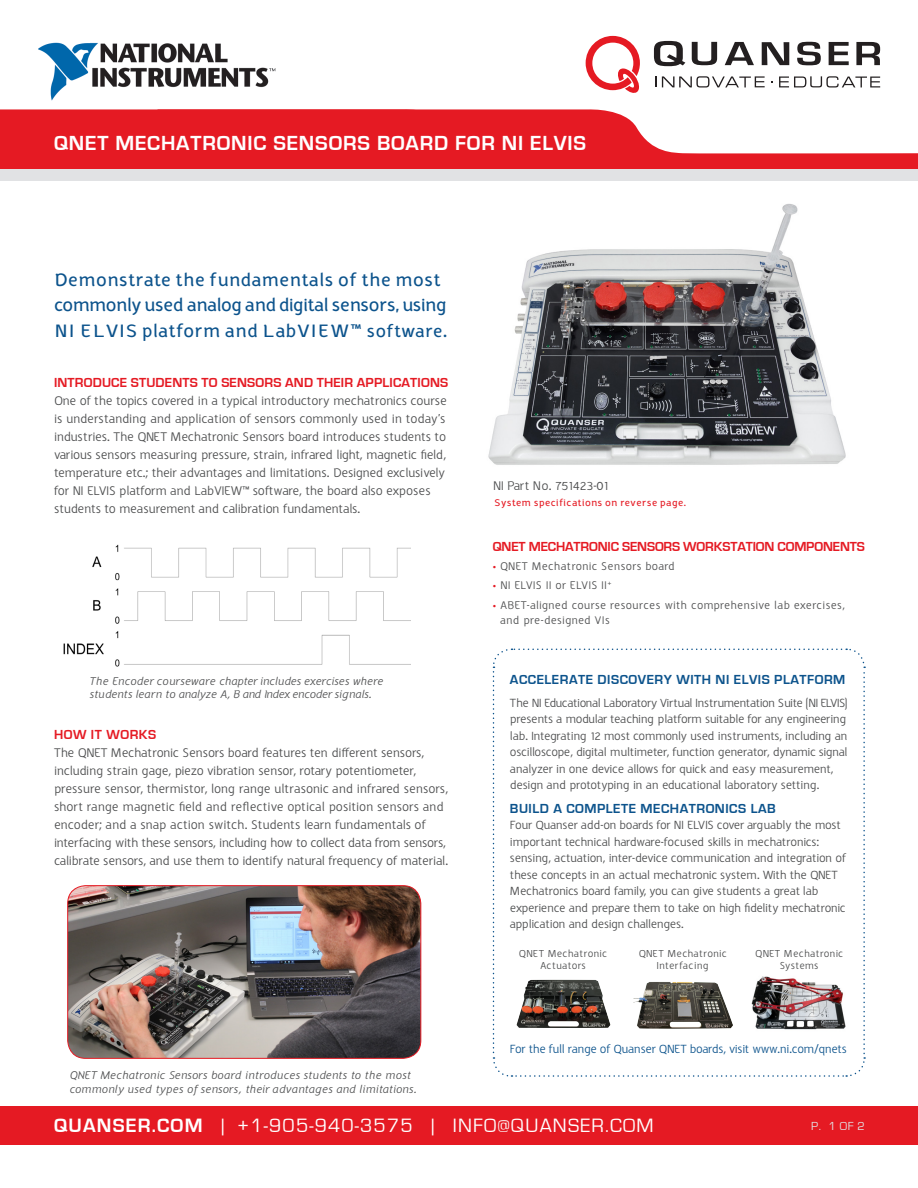
<style>
.page{position:relative;width:918px;height:1188px;background:#fff}
.page>*{position:absolute;margin:0;border:0;box-sizing:border-box;transform-origin:0 0}
.t1{font:700 21px "Eurostile";letter-spacing:.04em;color:#fff}
.t2{font:19.95px "Eurostile";letter-spacing:.06em;color:#fff}
.t3{font:700 19.5px/25.5px "Halvorsen";letter-spacing:.005em;color:#0c538c}
.t4{font:13.5px/18px "Halvorsen";letter-spacing:-.02em;color:#4b4c4d}
.t5{font:700 13.5px "Eurostile";letter-spacing:.04em;color:#0c538c}
.t6{font:700 13.5px "Eurostile";letter-spacing:.015em;color:#e51a23}
.t7{font:700 13.5px "Eurostile";letter-spacing:-.01em;color:#e51a23}
.t8{font:700 13.5px "Eurostile";letter-spacing:.04em;color:#e51a23}
.t9{font:12.75px/16.5px "Halvorsen";letter-spacing:-.03em;color:#4b4c4d}
.t10{font:12.75px "Halvorsen";letter-spacing:-.03em;color:#0c538c}
.t11{font:italic 12px/13.5px "Halvorsen";letter-spacing:.01em;color:#4b4c4d}
.t12{font:12px/15px "Halvorsen";letter-spacing:.015em;color:#4b4c4d}
.t13{font:12px "Eurostile";color:#e1e2e4}
.t14{font:10.8px/12px "Halvorsen";letter-spacing:.02em;color:#4b4c4d;text-align:center}
.t15{font:700 10.5px "Halvorsen";letter-spacing:.04em;color:#e51a23}
.s1{font-size:18.75px}
.s2{color:#e51a23}
.s3{font-weight:700}
</style>
<div class="page">
<div style="left:0;top:109px;width:158px;height:60px;background:#e51a23"></div>
<svg style="left:158px;top:109px;width:760px;height:60px;fill:#e51a23"></svg>
<div style="left:0;top:169px;width:918px;height:12px;background:#e1e2e4"></div>
<div style="left:0;top:1107px;width:918px;height:38px;background:#e51a23"></div>
<svg style="left:586px;top:36px;width:54px;height:57px"></svg>
<svg style="left:654px;top:41px;width:31px;height:25px"></svg>
<svg style="left:692px;top:42px;width:25px;height:23px"></svg>
<svg style="left:725px;top:42px;width:29px;height:23px"></svg>
<svg style="left:762px;top:42px;width:27px;height:23px"></svg>
<svg style="left:797px;top:42px;width:24px;height:23px"></svg>
<svg style="left:829px;top:42px;width:20px;height:23px"></svg>
<svg style="left:856px;top:42px;width:24px;height:23px"></svg>
<svg style="left:655px;top:76px;width:110px;height:11px"></svg>
<svg style="left:779px;top:76px;width:101px;height:11px"></svg>
<img style="left:488px;top:204px;width:358px;height:261px">
<svg style="left:492px;top:648px;width:374px;height:429px"></svg>
<img style="left:633px;top:982px;width:26px;height:20px">
<img style="left:752px;top:972px;width:98px;height:59px">
<img style="left:38px;top:42px;width:238px;height:59px">
<img style="left:64px;top:544px;width:346px;height:123px">
<img style="left:68px;top:886px;width:353px;height:172px">
<div style="left:67px;top:885px;width:354px;height:174px;border:1px solid #e51a23;border-radius:18px"></div>
<p class="t1" style="left:54px;top:131px;width:534px">QNET MECHATRONIC SENSORS BOARD FOR NI ELVIS</p>
<p class="t3" style="left:54px;top:267px;width:395px">Demonstrate the fundamentals of the most commonly used analog and digital sensors, using<br>NI ELVIS platform and LabVIEW™ <span class="s1">software.</span></p>
<p class="t6" style="left:54px;top:376px;width:396px">INTRODUCE STUDENTS TO SENSORS AND THEIR APPLICATIONS</p>
<p class="t4" style="left:54px;top:392px;width:394px">One of the topics covered in a typical introductory mechatronics course is understanding and application of sensors commonly used in today’s industries. The QNET Mechatronic Sensors board introduces students to various sensors measuring pressure, strain, infrared light, magnetic field, temperature etc.; their advantages and limitations. Designed exclusively for NI ELVIS platform and LabVIEW™ software, the board also exposes students to measurement and calibration fundamentals.</p>
<p class="t11" style="left:90px;top:674px;width:296px">The Encoder courseware chapter includes exercises where students learn to analyze A, B and Index encoder signals.</p>
<p class="t8" style="left:54px;top:727px;width:104px">HOW IT WORKS</p>
<p class="t4" style="left:54px;top:744px;width:396px">The QNET Mechatronic Sensors board features ten different sensors, including strain gage, piezo vibration sensor, rotary potentiometer, pressure sensor, thermistor, long range ultrasonic and infrared sensors, short range magnetic field and reflective optical position sensors and encoder; and a snap action switch. Students learn fundamentals of interfacing with these sensors, including how to collect data from sensors, calibrate sensors, and use them to identify natural frequency of material.</p>
<p class="t11" style="left:70px;top:1069px;width:349px">QNET Mechatronic Sensors board introduces students to the most commonly used types of sensors, their advantages and limitations.</p>
<p class="t4" style="left:493px;top:476px;width:118px">NI Part No. 751423-01</p>
<p class="t15" style="left:494px;top:497px;width:193px">System specifications on reverse page.</p>
<p class="t7" style="left:493px;top:539px;width:374px">QNET MECHATRONIC SENSORS WORKSTATION COMPONENTS</p>
<p class="t12" style="left:493px;top:559px;width:184px"><span class="s2">•</span> QNET Mechatronic Sensors board</p>
<p class="t12" style="left:493px;top:578px;width:120px"><span class="s2">•</span> NI ELVIS II or ELVIS II<sup>+</sup></p>
<p class="t12" style="left:500px;top:597px;width:346px;text-indent:-7px"><span class="s2">•</span> ABET-aligned course resources with comprehensive lab exercises, and pre-designed VIs</p>
<p class="t5" style="left:510px;top:672px;width:337px">ACCELERATE DISCOVERY WITH NI ELVIS PLATFORM</p>
<p class="t9" style="left:510px;top:694px;width:339px">The NI Educational Laboratory Virtual Instrumentation Suite (NI ELVIS) presents a modular teaching platform suitable for any engineering lab. Integrating 12 most commonly used instruments, including an oscilloscope, digital multimeter, function generator, dynamic signal analyzer in one device allows for quick and easy measurement, design and prototyping in an educational laboratory setting.</p>
<p class="t5" style="left:510px;top:801px;width:267px">BUILD A COMPLETE MECHATRONICS LAB</p>
<p class="t9" style="left:510px;top:817px;width:337px">Four Quanser add-on boards for NI ELVIS cover arguably the most important technical hardware-focused skills in mechatronics: sensing, actuation, inter-device communication and integration of these concepts in an actual mechatronic system. With the QNET Mechatronics board family, you can give students a great lab experience and prepare them to take on high fidelity mechatronic application and design challenges.</p>
<p class="t14" style="left:519px;top:948px;width:89px">QNET Mechatronic<br>Actuators</p>
<p class="t14" style="left:639px;top:948px;width:89px">QNET Mechatronic<br>Interfacing</p>
<p class="t14" style="left:755px;top:948px;width:89px">QNET Mechatronic<br>Systems</p>
<p class="t10" style="left:510px;top:1041px;width:338px">For the full range of Quanser QNET boards, visit www.ni.com/qnets</p>
<p class="t2" style="left:54px;top:1115px;width:601px"><span class="s3">QUANSER.COM</span> | +1-905-940-3575 | INFO@QUANSER.COM</p>
<p class="t13" style="left:829px;top:1119px;width:9px">1</p>
<p class="t13" style="left:811px;top:1119px;width:55px">P. 2 OF 2</p>
</div>
